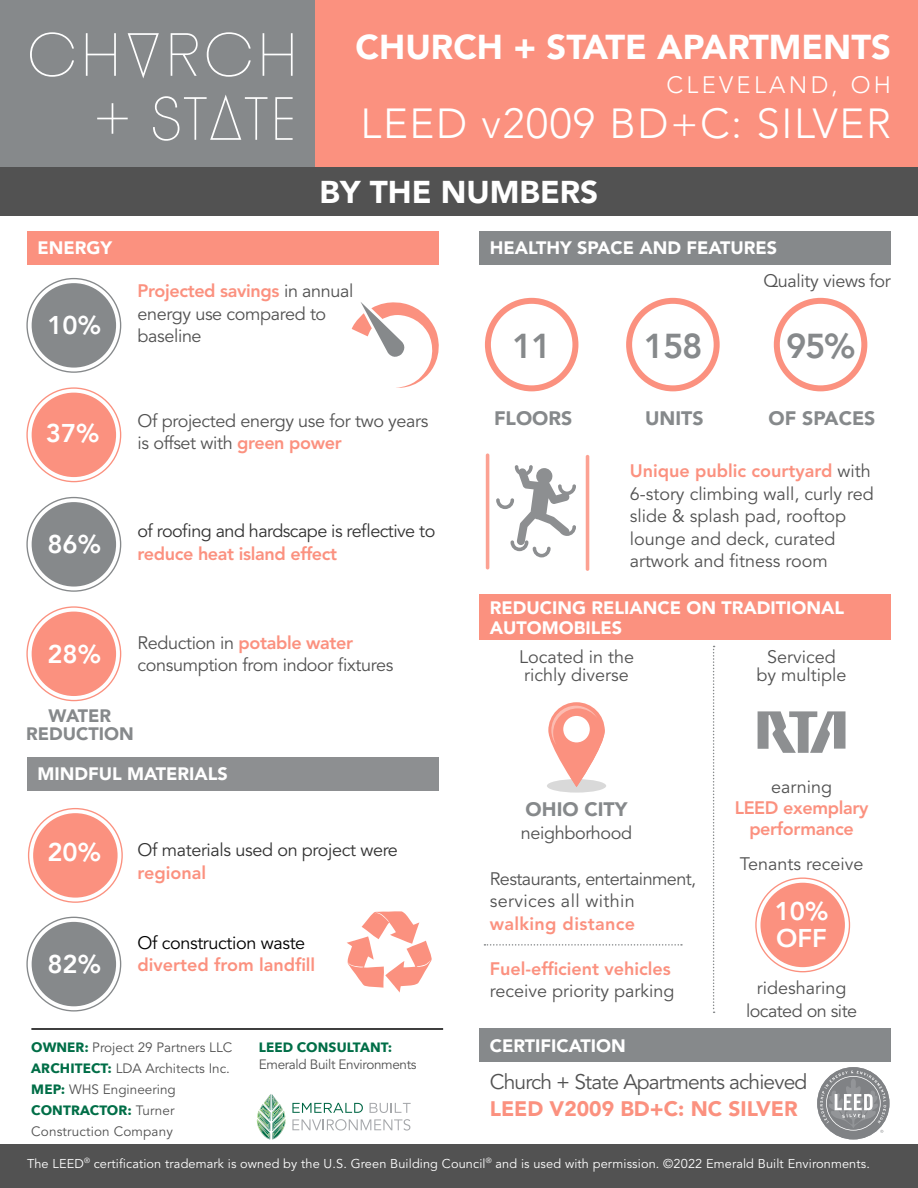
<style>
.page{position:relative;width:918px;height:1188px;background:#fff}
.page>*{position:absolute;margin:0;border:0;box-sizing:border-box;transform-origin:0 0}
.t1{font:300 42px "Avenir";letter-spacing:.04em;color:#fff}
.t2{font:900 34.5px "Avenir";color:#fff}
.t3{font:800 34.5px "Avenir";letter-spacing:-.04em;color:#86898b}
.t4{font:900 31.5px "Avenir";color:#fff}
.t5{font:800 25.65px/27px "Avenir";color:#fff}
.t6{font:300 23.85px "Avenir";letter-spacing:.14em;color:#fff}
.t7{font:21px "Avenir LT Std";letter-spacing:-.04em;color:#525252}
.t8{font:900 21px "Avenir";color:#fb917f}
.t9{font:900 19.5px "Avenir";color:#86898b}
.t10{font:18px/22.5px "Avenir LT Std";color:#525252;text-align:center}
.t11{font:18px/22.5px "Avenir LT Std";letter-spacing:-.02em;color:#525252}
.t12{font:900 18px/19.5px "Avenir LT";color:#fff}
.t13{font:18px "Avenir LT Std";letter-spacing:-.03em;color:#333}
.t14{font:800 18px "Avenir LT Std";color:#fb917f}
.t15{font:800 18px/21px "Avenir LT Std";letter-spacing:-.02em;color:#fb917f;text-align:center}
.t16{font:18px/22.5px "Avenir LT Std";letter-spacing:-.03em;color:#525252}
.t17{font:18px "Avenir LT Std";letter-spacing:-.02em;color:#000}
.t18{font:800 18px "Avenir LT Std";letter-spacing:.02em;color:#fb917f}
.t19{font:900 18px/18px "Avenir LT";color:#86898b;text-align:center}
.t20{font:13.5px/21px "Avenir LT Std";color:#525252}
.t21{font:700 13.5px "Avenir Next";letter-spacing:.01em;color:#006e47}
.t22{font:13.5px "Avenir LT Std";letter-spacing:-.025em;color:#525252}
.t23{font:12.75px "Avenir LT Std";letter-spacing:.01em;color:#fff}
.s1{font-weight:800;color:#fb917f}
.s2{font-family:"Avenir Next";font-weight:700;color:#006e47}
.s3{font-family:"Avenir LT Std";font-weight:400;color:#525252}
</style>
<div class="page">
<svg style="left:352px;top:302px;width:87px;height:86px"></svg>
<div style="left:0;top:0;width:918px;height:167px;background:#fb917f"></div>
<div style="left:0;top:1145px;width:918px;height:43px;background:#525252"></div>
<div style="left:0;top:0;width:314px;height:167px;background:#86898b"></div>
<svg style="left:97px;top:103px;width:31px;height:31px"></svg>
<svg style="left:275px;top:97px;width:18px;height:43px"></svg>
<svg style="left:86px;top:33px;width:30px;height:43px"></svg>
<svg style="left:263px;top:33px;width:30px;height:43px"></svg>
<svg style="left:171px;top:33px;width:27px;height:43px"></svg>
<svg style="left:207px;top:32px;width:44px;height:45px"></svg>
<svg style="left:30px;top:32px;width:44px;height:45px"></svg>
<svg style="left:128px;top:33px;width:31px;height:45px"></svg>
<svg style="left:153px;top:95px;width:115px;height:46px"></svg>
<svg style="left:817px;top:1067px;width:73px;height:72px"></svg>
<div style="left:27px;top:231px;width:412px;height:33px;background:#fb917f"></div>
<div style="left:27px;top:757px;width:412px;height:33px;background:#8d8f91"></div>
<div style="left:479px;top:231px;width:412px;height:33px;background:#86898b"></div>
<div style="left:479px;top:594px;width:412px;height:46px;background:#fb917f"></div>
<div style="left:479px;top:1028px;width:412px;height:34px;background:#86898b"></div>
<svg style="left:292px;top:1103px;width:71px;height:10px"></svg>
<svg style="left:370px;top:1103px;width:41px;height:10px"></svg>
<svg style="left:292px;top:1119px;width:118px;height:12px"></svg>
<svg style="left:256px;top:1094px;width:30px;height:45px"></svg>
<hr style="left:31px;top:1028px;width:412px;height:2px;background:#000">
<svg style="left:347px;top:911px;width:85px;height:82px"></svg>
<div style="left:32px;top:283px;width:84px;height:85px;background:#86898b;border-radius:50%"></div>
<div style="left:32px;top:612px;width:84px;height:84px;background:#fb917f;border-radius:50%"></div>
<div style="left:32px;top:502px;width:84px;height:85px;background:#86898b;border-radius:50%"></div>
<div style="left:32px;top:922px;width:84px;height:84px;background:#86898b;border-radius:50%"></div>
<div style="left:33px;top:813px;width:85px;height:85px;background:#fb917f;border-radius:50%"></div>
<div style="left:760px;top:883px;width:85px;height:84px;background:#fb917f;border-radius:50%"></div>
<div style="left:32px;top:393px;width:84px;height:84px;background:#fb917f;border-radius:50%"></div>
<div style="left:0;top:167px;width:918px;height:49px;background:#525252"></div>
<div style="left:485px;top:298px;width:93px;height:93px;border:6px solid #fb917f;border-radius:50%"></div>
<div style="left:626px;top:298px;width:94px;height:93px;border:6px solid #fb917f;border-radius:50%"></div>
<div style="left:774px;top:298px;width:93px;height:93px;border:6px solid #fb917f;border-radius:50%"></div>
<svg style="left:496px;top:465px;width:80px;height:92px"></svg>
<hr style="left:486px;top:453px;width:3px;height:116px;background:#fca192;border-radius:2px">
<hr style="left:586px;top:455px;width:3px;height:116px;background:#fca192;border-radius:2px">
<svg style="left:547px;top:779px;width:59px;height:14px"></svg>
<svg style="left:548px;top:702px;width:57px;height:85px"></svg>
<svg style="left:551px;top:706px;width:54px;height:81px"></svg>
<svg style="left:713px;top:646px;width:2px;height:367px"></svg>
<svg style="left:484px;top:944px;width:198px;height:2px"></svg>
<svg style="left:758px;top:711px;width:88px;height:42px"></svg>
<h2 class="t2" style="left:356px;top:17px;width:537px">CHURCH + STATE APARTMENTS</h2>
<h3 class="t6" style="left:666px;top:71px;width:226px">CLEVELAND, OH</h3>
<h1 class="t1" style="left:360px;top:99px;width:532px">LEED v2009 BD+C: SILVER</h1>
<p class="t12" style="left:38px;top:238px;width:76px">ENERGY</p>
<h3 class="t5" style="left:47px;top:312px;width:55px">10%</h3>
<h3 class="t5" style="left:46px;top:420px;width:55px">37%</h3>
<h3 class="t5" style="left:47px;top:531px;width:55px">86%</h3>
<h3 class="t5" style="left:47px;top:640px;width:55px">28%</h3>
<h3 class="t4" style="left:320px;top:165px;width:280px">BY THE NUMBERS</h3>
<p class="t11" style="left:138px;top:280px;width:218px"><span class="s1">Projected savings</span> in annual energy use compared to baseline</p>
<p class="t11" style="left:138px;top:410px;width:293px">Of projected energy use for two years is offset with <span class="s1">green power</span></p>
<p class="t13" style="left:138px;top:521px;width:299px">of roofing and hardscape is reflective to</p>
<p class="t15" style="left:138px;top:543px;width:201px">reduce heat island effect</p>
<p class="t11" style="left:138px;top:632px;width:257px">Reduction in <span class="s1">potable water </span>consumption from indoor fixtures</p>
<p class="t12" style="left:490px;top:238px;width:289px">HEALTHY SPACE AND FEATURES</p>
<p class="t11" style="left:763px;top:270px;width:129px">Quality views for</p>
<h2 class="t3" style="left:512px;top:319px;width:41px">11</h2>
<h2 class="t3" style="left:644px;top:319px;width:60px">158</h2>
<h2 class="t3" style="left:786px;top:319px;width:71px">95%</h2>
<p class="t9" style="left:494px;top:402px;width:80px">FLOORS</p>
<p class="t9" style="left:645px;top:402px;width:60px">UNITS</p>
<p class="t9" style="left:769px;top:402px;width:108px">OF SPACES</p>
<p class="t10" style="left:630px;top:460px;width:246px;text-align:left"><span class="s1">Unique public courtyard</span> with<br>6-story climbing wall, curly red slide &amp; splash pad, rooftop lounge and deck, curated artwork and fitness room</p>
<p class="t12" style="left:490px;top:598px;width:356px">REDUCING RELIANCE ON TRADITIONAL<br>AUTOMOBILES</p>
<p class="t10" style="left:519px;top:649px;width:117px;line-height:18px;text-align:left">Located in the richly diverse</p>
<p class="t10" style="left:757px;top:649px;width:91px;line-height:18px">Serviced by multiple</p>
<p class="t19" style="left:26px;top:707px;width:109px">WATER<br>REDUCTION</p>
<p class="t12" style="left:38px;top:764px;width:192px">MINDFUL MATERIALS</p>
<h3 class="t5" style="left:47px;top:839px;width:55px">20%</h3>
<h3 class="t5" style="left:47px;top:950px;width:55px">82%</h3>
<p class="t13" style="left:138px;top:840px;width:262px">Of materials used on project were</p>
<p class="t14" style="left:138px;top:862px;width:70px">regional</p>
<p class="t17" style="left:138px;top:932px;width:169px">Of construction waste</p>
<p class="t14" style="left:138px;top:954px;width:179px">diverted from landfill</p>
<p class="t20" style="left:31px;top:1037px;width:202px"><span class="s2">OWNER:</span> Project 29 Partners LLC<br><span class="s2">ARCHITECT:</span> LDA Architects Inc.<br><span class="s2">MEP:</span> WHS Engineering</p>
<p class="t21" style="left:31px;top:1099px;width:145px">CONTRACTOR: <span class="s3">Turner</span></p>
<p class="t20" style="left:31px;top:1122px;width:143px">Construction Company</p>
<p class="t21" style="left:259px;top:1036px;width:135px">LEED CONSULTANT:</p>
<p class="t22" style="left:259px;top:1056px;width:159px">Emerald Built Environments</p>
<p class="t9" style="left:526px;top:793px;width:103px">OHIO CITY</p>
<p class="t11" style="left:521px;top:822px;width:113px">neighborhood</p>
<p class="t16" style="left:490px;top:868px;width:208px">Restaurants, entertainment, services all within</p>
<p class="t18" style="left:490px;top:913px;width:147px">walking distance</p>
<p class="t14" style="left:490px;top:958px;width:183px">Fuel-efficient vehicles</p>
<p class="t10" style="left:490px;top:980px;width:186px">receive priority parking</p>
<p class="t12" style="left:490px;top:1035px;width:137px">CERTIFICATION</p>
<p class="t10" style="left:771px;top:776px;width:62px">earning</p>
<p class="t15" style="left:735px;top:797px;width:135px">LEED exemplary performance</p>
<p class="t10" style="left:740px;top:853px;width:125px">Tenants receive</p>
<h3 class="t5" style="left:775px;top:898px;width:55px">10%<br>OFF</h3>
<p class="t10" style="left:746px;top:977px;width:113px">ridesharing located on site</p>
<p class="t7" style="left:490px;top:1070px;width:319px">Church + State Apartments achieved</p>
<p class="t8" style="left:490px;top:1091px;width:309px">LEED V2009 BD+C: NC SILVER</p>
<p class="t23" style="left:27px;top:1156px;width:844px">The LEED<sup>®</sup> certification trademark is owned by the U.S. Green Building Council<sup>®</sup> and is used with permission. ©2022 Emerald Built Environments.</p>
</div>
